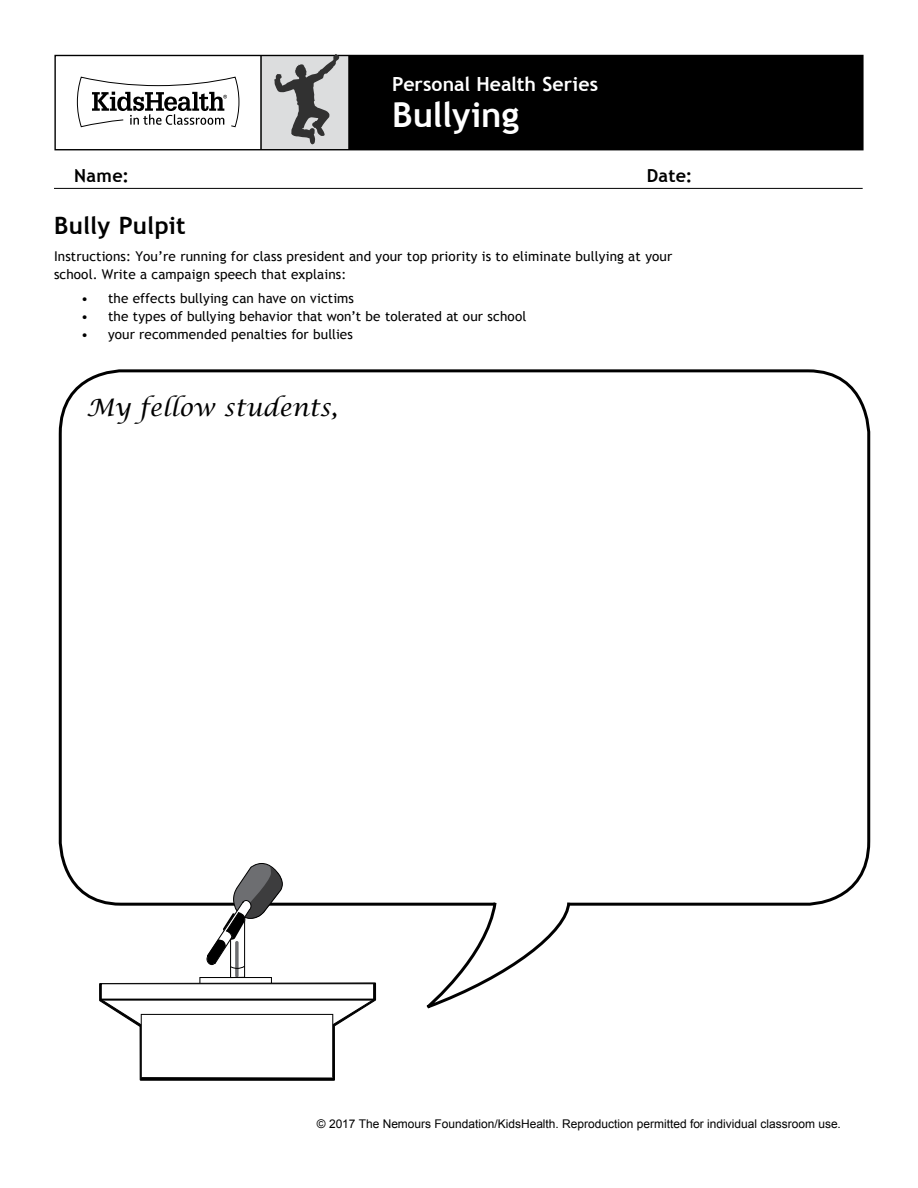
<style>
.page{position:relative;width:918px;height:1188px;background:#fff}
.page>*{position:absolute;margin:0;border:0;box-sizing:border-box;transform-origin:0 0}
.t1{font:700 34.5px "Trebuchet MS";letter-spacing:-.005em;color:#fff}
.t2{font:italic 24px "Lucida Calligraphy";letter-spacing:.005em;color:#000}
.t3{font:700 24px "Trebuchet MS";letter-spacing:.005em;color:#000}
.t4{font:700 19.5px "Trebuchet MS";color:#fff}
.t5{font:700 18px "Trebuchet MS";letter-spacing:.015em;color:#000}
.t6{font:13.5px/18px "Trebuchet MS";letter-spacing:.01em;color:#000}
.t7{font:12px "Arial";color:#000}
</style>
<div class="page">
<div style="left:261px;top:55px;width:88px;height:95px;background:#dcddde"></div>
<div style="left:349px;top:55px;width:513px;height:95px;background:#000"></div>
<svg style="left:76px;top:76px;width:164px;height:52px"></svg>
<hr style="left:348px;top:55px;width:2px;height:95px;background:#000">
<hr style="left:260px;top:55px;width:2px;height:95px;background:#000">
<div style="left:54px;top:55px;width:810px;height:95px;border:1px solid #000"></div>
<svg style="left:274px;top:54px;width:65px;height:91px"></svg>
<hr style="left:54px;top:188px;width:809px;height:1px;background:#000">
<svg style="left:425px;top:902px;width:147px;height:107px"></svg>
<svg style="left:99px;top:863px;width:277px;height:218px"></svg>
<h3 class="t4" style="left:392px;top:71px;width:207px">Personal Health Series</h3>
<h1 class="t1" style="left:392px;top:93px;width:129px">Bullying</h1>
<h3 class="t5" style="left:74px;top:164px;width:56px">Name:</h3>
<h3 class="t5" style="left:647px;top:164px;width:47px">Date:</h3>
<h2 class="t3" style="left:54px;top:210px;width:133px">Bully Pulpit</h2>
<p class="t6" style="left:54px;top:248px;width:620px">Instructions: You’re running for class president and your top priority is to eliminate bullying at your school. Write a campaign speech that explains:</p>
<p class="t6" style="left:81px;top:289px;width:275px">• the effects bullying can have on victims</p>
<p class="t6" style="left:81px;top:307px;width:447px">• the types of bullying behavior that won’t be tolerated at our school</p>
<p class="t6" style="left:81px;top:325px;width:273px">• your recommended penalties for bullies</p>
<h2 class="t2" style="left:86px;top:393px;width:253px">My fellow students,</h2>
<p class="t7" style="left:317px;top:1116px;width:526px">© 2017 The Nemours Foundation/KidsHealth. Reproduction permitted for individual classroom use.</p>
</div>
